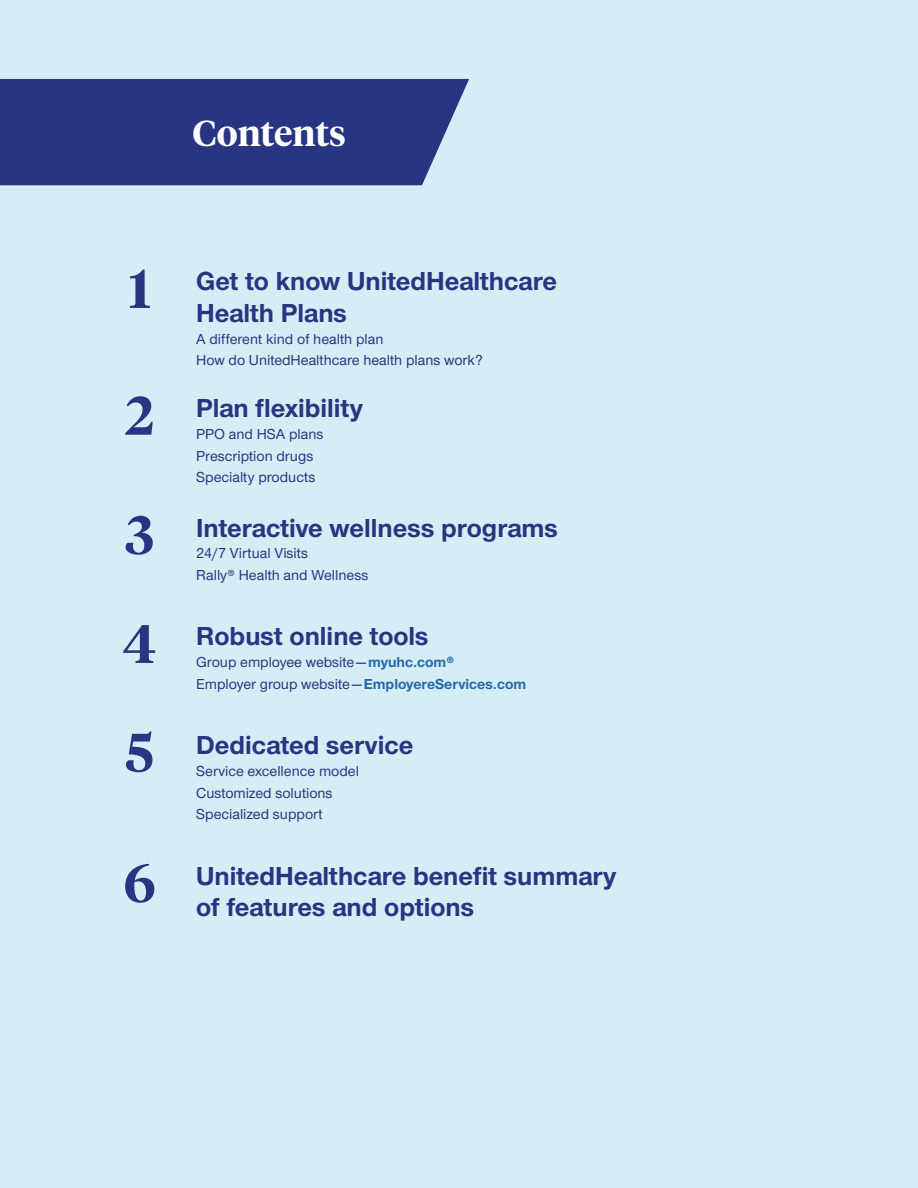
<style>
.page{position:relative;width:918px;height:1188px;background:#d5eef5}
.page>*{position:absolute;margin:0;border:0;box-sizing:border-box;transform-origin:0 0}
.t1{font:600 36px "UHC Serif Headline";color:#fff}
.t2{font:700 27px/31.5px "UHC Sans";color:#283582}
.t3{font:500 15px/21.8px "UHC Sans";color:#283582}
.s1{font-family:"UHC Serif Headline";font-weight:600;font-size:54px}
.s2{font-weight:700;color:#2468ae}
</style>
<div class="page">
<div style="left:0;top:79px;width:469px;height:106px;background:#283582"></div>
<h1 class="t1" style="left:192px;top:109px;width:155px">Contents</h1>
<h2 class="t2" style="left:196px;top:265px;width:363px;text-indent:-68px"><span class="s1">1</span> Get to know UnitedHealthcare<br>Health Plans</h2>
<p class="t3" style="left:196px;top:327px;width:288px">A different kind of health plan<br>How do UnitedHealthcare health plans work?</p>
<h2 class="t2" style="left:125px;top:392px;width:240px"><span class="s1">2</span> Plan flexibility</h2>
<p class="t3" style="left:196px;top:422px;width:129px">PPO and HSA plans<br>Prescription drugs<br>Specialty products</p>
<h2 class="t2" style="left:125px;top:511px;width:434px"><span class="s1">3</span> Interactive wellness programs</h2>
<p class="t3" style="left:196px;top:542px;width:174px">24/7 Virtual Visits<br>Rally® Health and Wellness</p>
<h2 class="t2" style="left:123px;top:620px;width:307px"><span class="s1">4</span> Robust online tools</h2>
<p class="t3" style="left:196px;top:651px;width:331px">Group employee website—<span class="s2">myuhc.com®<br></span>Employer group website—<span class="s2">EmployereServices.com</span></p>
<h2 class="t2" style="left:125px;top:729px;width:289px"><span class="s1">5</span> Dedicated service</h2>
<p class="t3" style="left:196px;top:759px;width:164px">Service excellence model<br>Customized solutions<br>Specialized support</p>
<h2 class="t2" style="left:196px;top:859px;width:422px;text-indent:-73px"><span class="s1">6</span> UnitedHealthcare benefit summary of features and options</h2>
</div>
